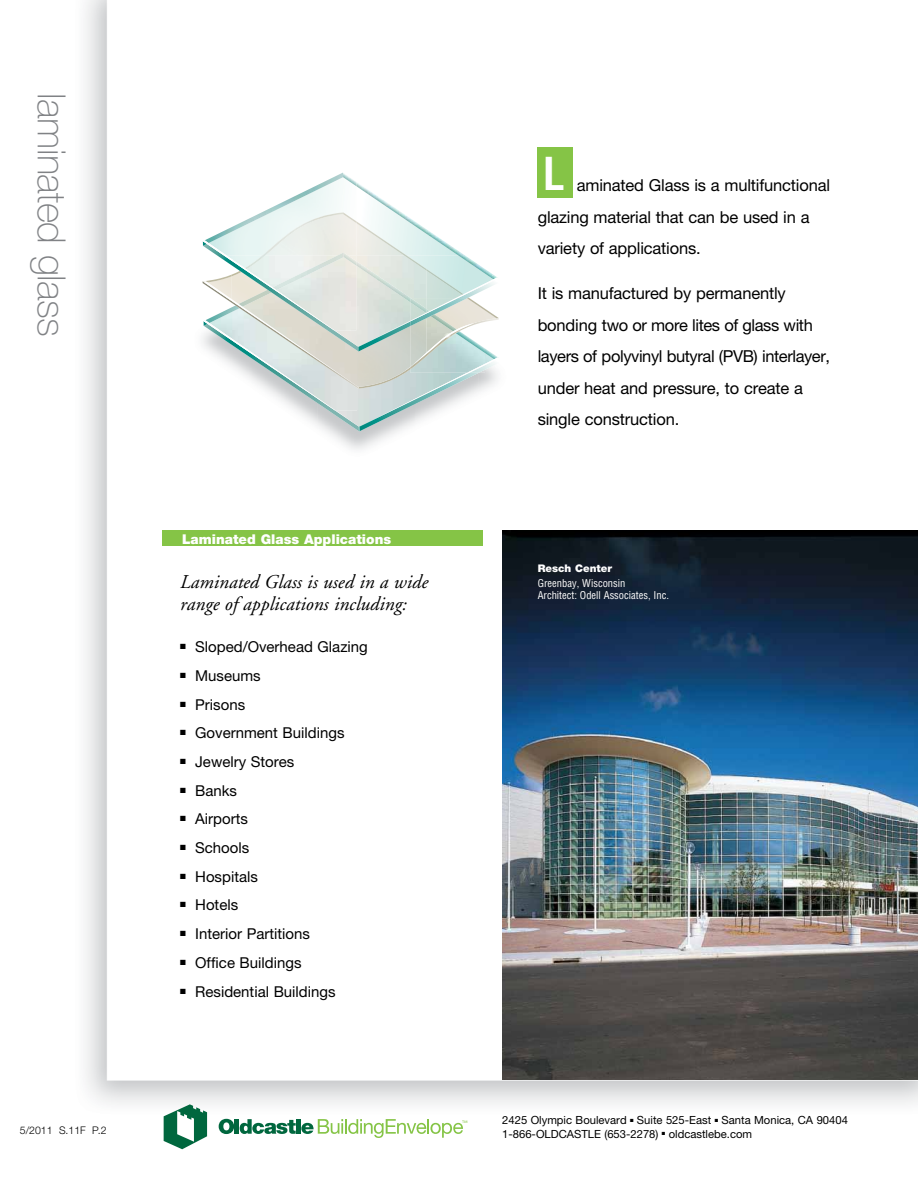
<style>
.page{position:relative;width:918px;height:1188px;background:#fff}
.page>*{position:absolute;margin:0;border:0;box-sizing:border-box;transform-origin:0 0}
.t1{font:700 condensed 44.25px "Helvetica";color:#fff}
.t2{font:100 39px "Helvetica Neue";letter-spacing:-.015em;color:#808285}
.t3{font:italic 19.5px/22.5px "Adobe Garamond";color:#000}
.t4{font:16.5px/31.5px "Helvetica Neue";letter-spacing:-.01em;color:#000}
.t5{font:15px "Helvetica Neue";color:#000}
.t6{font:900 13.5px "Helvetica Neue";color:#fff}
.t7{font:11.25px/13.5px "Helvetica Neue";color:#000}
.t8{font:condensed 10.5px/12px "Helvetica";color:#fff}
.t9{font:300 10.5px "Helvetica Neue";color:#000}
.t10{font:900 10.5px "Helvetica Neue";color:#fff}
.t11{font:4.5px "Zapf Dingbats ITC";color:#000}
</style>
<div class="page">
<img style="left:85px;top:0;width:833px;height:1150px">
<svg style="left:219px;top:1119px;width:15px;height:15px"></svg>
<hr style="left:235px;top:1119px;width:4px;height:15px;background:#00673e">
<svg style="left:164px;top:1104px;width:43px;height:45px"></svg>
<svg style="left:240px;top:1119px;width:227px;height:19px"></svg>
<div style="left:537px;top:148px;width:35px;height:50px;background:#85c446"></div>
<img style="left:189px;top:256px;width:64px;height:204px">
<img style="left:499px;top:256px;width:11px;height:67px">
<img style="left:479px;top:323px;width:31px;height:137px">
<img style="left:253px;top:431px;width:64px;height:29px">
<img style="left:414px;top:431px;width:65px;height:29px">
<img style="left:317px;top:431px;width:97px;height:29px">
<svg style="left:203px;top:173px;width:296px;height:258px"></svg>
<img style="left:502px;top:531px;width:416px;height:549px">
<div style="left:162px;top:530px;width:320px;height:16px;background:#85c446"></div>
<h2 class="t2" style="left:74px;top:93px;width:245px;rotate:90deg">laminated glass</h2>
<p class="t6" style="left:182px;top:531px;width:211px">Laminated Glass Applications</p>
<p class="t3" style="left:180px;top:571px;width:249px">Laminated Glass is used in a wide range of applications including:</p>
<p class="t5" style="left:180px;top:638px;width:189px">■ Sloped/Overhead Glazing</p>
<p class="t5" style="left:180px;top:667px;width:82px">■ Museums</p>
<p class="t5" style="left:180px;top:695px;width:66px">■ Prisons</p>
<p class="t5" style="left:180px;top:724px;width:166px">■ Government Buildings</p>
<p class="t5" style="left:180px;top:753px;width:116px">■ Jewelry Stores</p>
<p class="t5" style="left:180px;top:781px;width:58px">■ Banks</p>
<p class="t5" style="left:180px;top:810px;width:69px">■ Airports</p>
<p class="t5" style="left:180px;top:839px;width:71px">■ Schools</p>
<p class="t5" style="left:180px;top:868px;width:79px">■ Hospitals</p>
<p class="t5" style="left:180px;top:896px;width:59px">■ Hotels</p>
<p class="t5" style="left:180px;top:925px;width:131px">■ Interior Partitions</p>
<p class="t5" style="left:180px;top:954px;width:123px">■ Office Buildings</p>
<p class="t5" style="left:180px;top:982px;width:157px">■ Residential Buildings</p>
<h1 class="t1" style="left:543px;top:147px;width:24px">L</h1>
<p class="t4" style="left:538px;top:201px;width:273px">glazing material that can be used in a variety of applications.</p>
<p class="t4" style="left:538px;top:277px;width:294px">It is manufactured by permanently bonding two or more lites of glass with layers of polyvinyl butyral (PVB) interlayer, under heat and pressure, to create a single construction.</p>
<p class="t4" style="left:577px;top:169px;width:255px">aminated Glass is a multifunctional</p>
<p class="t10" style="left:538px;top:562px;width:76px">Resch Center</p>
<p class="t8" style="left:538px;top:577px;width:133px">Greenbay, Wisconsin<br>Architect: Odell Associates, Inc.</p>
<p class="t7" style="left:502px;top:1113px;width:347px">2425 Olympic Boulevard ■ Suite 525-East ■ Santa Monica, CA 90404<br>1-866-OLDCASTLE (653-2278)</p>
<p class="t9" style="left:20px;top:1124px;width:88px">5/2011 S.11F P.2</p>
<p class="t7" style="left:669px;top:1127px;width:85px">oldcastlebe.com</p>
<p class="t11" style="left:662px;top:1132px;width:5px">■</p>
</div>
